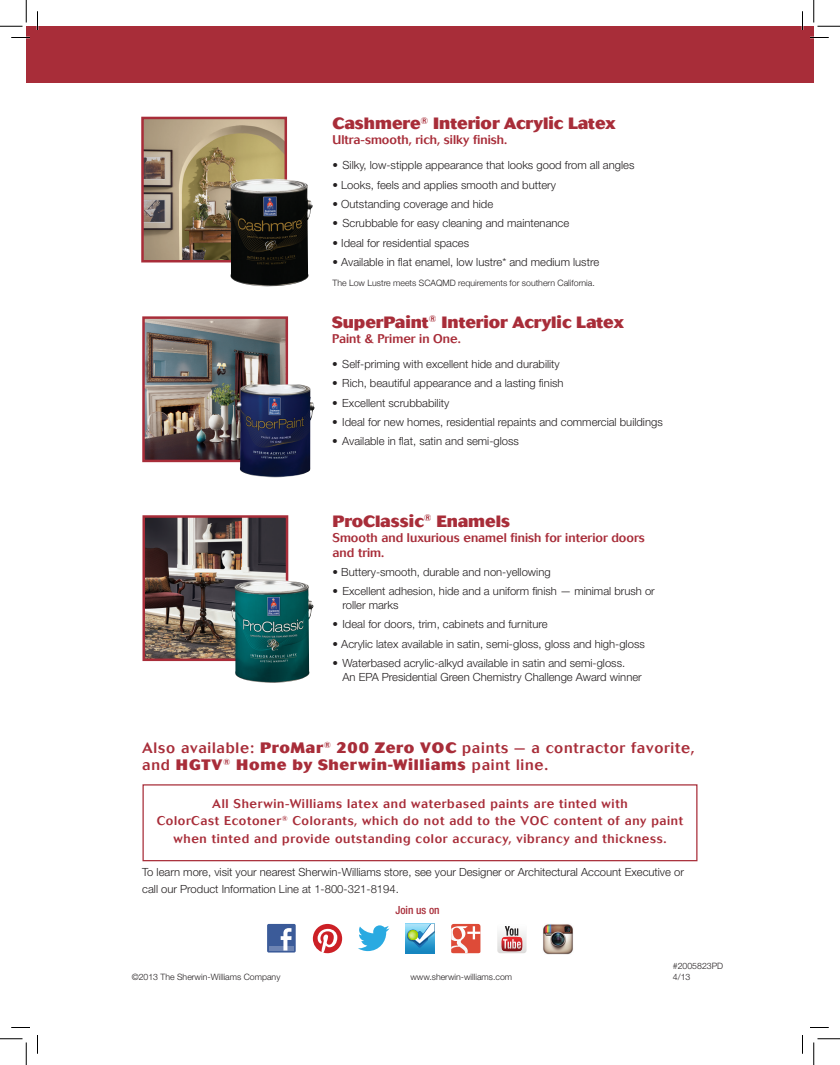
<style>
.page{position:relative;width:840px;height:1065px;background:#fff}
.page>*{position:absolute;margin:0;border:0;box-sizing:border-box;transform-origin:0 0}
.sub{font:800 16.25px "Cosmos";color:#a82d39}
.t1{font:500 15px/17.5px "Cosmos";letter-spacing:.05em;color:#a82d39}
.sub2{font:500 12.5px/17.5px "Cosmos";letter-spacing:.05em;color:#a82d39;text-align:center}
.sub2-2{font:500 12.5px/15px "Cosmos";color:#a82d39}
.bullets{font:300 11.25px/13.8px "Helvetica Neue LT Std";color:#231f20}
.bullets-2{font:500 condensed 11.25px "Helvetica Neue LT Std";color:#a82d39}
.bullets-3{font:300 8.75px "Helvetica Neue LT Std";color:#231f20}
.bullets-4{font:300 8.75px "Helvetica Neue";color:#231f20}
.s1{font-weight:800}
</style>
<div class="page">
<img style="left:145px;top:518px;width:140px;height:140px">
<div style="left:142px;top:515px;width:146px;height:146px;border:2px solid #a82d39"></div>
<div style="left:26px;top:26px;width:788px;height:57px;background:#a82d39"></div>
<img style="left:145px;top:319px;width:140px;height:140px">
<div style="left:142px;top:316px;width:146px;height:146px;border:2px solid #a82d39"></div>
<img style="left:230px;top:580px;width:84px;height:103px">
<img style="left:236px;top:384px;width:79px;height:93px">
<img style="left:144px;top:120px;width:140px;height:139px">
<div style="left:141px;top:117px;width:146px;height:145px;border:2px solid #a82d39"></div>
<img style="left:226px;top:179px;width:87px;height:107px">
<div style="left:267px;top:924px;width:29px;height:29px;background:#3b5b99;border-radius:2px"></div>
<div style="left:269px;top:946px;width:25px;height:5px;background:#6d84b3"></div>
<svg style="left:281px;top:928px;width:11px;height:23px"></svg>
<div style="left:142px;top:784px;width:556px;height:77px;border:1px solid #a82d39"></div>
<svg style="left:313px;top:924px;width:29px;height:29px"></svg>
<svg style="left:358px;top:925px;width:31px;height:26px"></svg>
<img style="left:405px;top:948px;width:29px;height:5px">
<svg style="left:405px;top:924px;width:29px;height:24px"></svg>
<svg style="left:451px;top:924px;width:29px;height:29px"></svg>
<svg style="left:497px;top:926px;width:30px;height:27px"></svg>
<img style="left:543px;top:924px;width:30px;height:30px">
<svg style="left:11px;top:37px;width:19px;height:1px"></svg>
<svg style="left:810px;top:37px;width:19px;height:1px"></svg>
<svg style="left:11px;top:1027px;width:19px;height:1px"></svg>
<svg style="left:810px;top:1027px;width:19px;height:1px"></svg>
<svg style="left:37px;top:11px;width:1px;height:19px"></svg>
<svg style="left:37px;top:1035px;width:1px;height:19px"></svg>
<svg style="left:802px;top:11px;width:1px;height:19px"></svg>
<svg style="left:802px;top:1035px;width:1px;height:19px"></svg>
<svg style="left:0;top:0;width:27px;height:27px"></svg>
<svg style="left:0;top:1039px;width:27px;height:26px"></svg>
<svg style="left:814px;top:0;width:26px;height:27px"></svg>
<svg style="left:814px;top:1039px;width:26px;height:26px"></svg>
<p class="sub" style="left:332px;top:114px;width:285px">Cashmere<sup>®</sup> Interior Acrylic Latex</p>
<p class="sub2-2" style="left:332px;top:133px;width:176px">Ultra-smooth, rich, silky finish.</p>
<p class="bullets" style="left:332px;top:158px;width:303px">• Silky, low-stipple appearance that looks good from all angles</p>
<p class="bullets" style="left:332px;top:178px;width:225px">• Looks, feels and applies smooth and buttery</p>
<p class="bullets" style="left:332px;top:197px;width:162px">• Outstanding coverage and hide</p>
<p class="bullets" style="left:332px;top:216px;width:238px">• Scrubbable for easy cleaning and maintenance</p>
<p class="bullets" style="left:332px;top:236px;width:138px">• Ideal for residential spaces</p>
<p class="bullets" style="left:332px;top:255px;width:268px">• Available in flat enamel, low lustre* and medium lustre</p>
<p class="bullets-4" style="left:332px;top:275px;width:264px">The Low Lustre meets SCAQMD requirements for southern California.</p>
<p class="sub" style="left:332px;top:312px;width:293px">SuperPaint<sup>®</sup> Interior Acrylic Latex</p>
<p class="sub2-2" style="left:332px;top:331px;width:130px">Paint &amp; Primer in One.</p>
<p class="bullets" style="left:332px;top:357px;width:229px">• Self-priming with excellent hide and durability</p>
<p class="bullets" style="left:332px;top:376px;width:233px">• Rich, beautiful appearance and a lasting finish</p>
<p class="bullets" style="left:332px;top:395px;width:119px">• Excellent scrubbability</p>
<p class="bullets" style="left:332px;top:415px;width:332px">• Ideal for new homes, residential repaints and commercial buildings</p>
<p class="bullets" style="left:332px;top:434px;width:188px">• Available in flat, satin and semi-gloss</p>
<p class="sub" style="left:332px;top:511px;width:179px">ProClassic<sup>®</sup> Enamels</p>
<p class="sub2-2" style="left:332px;top:530px;width:314px">Smooth and luxurious enamel finish for interior doors and trim.</p>
<p class="bullets" style="left:332px;top:565px;width:220px">• Buttery-smooth, durable and non-yellowing</p>
<p class="bullets" style="left:342px;top:584px;width:314px;text-indent:-10px">• Excellent adhesion, hide and a uniform finish — minimal brush or roller marks</p>
<p class="bullets" style="left:332px;top:617px;width:217px">• Ideal for doors, trim, cabinets and furniture</p>
<p class="bullets" style="left:332px;top:637px;width:314px">• Acrylic latex available in satin, semi-gloss, gloss and high-gloss</p>
<p class="bullets" style="left:342px;top:656px;width:301px;text-indent:-10px">• Waterbased acrylic-alkyd available in satin and semi-gloss.<br>An EPA Presidential Green Chemistry Challenge Award winner</p>
<p class="t1" style="left:142px;top:739px;width:554px">Also available: <span class="s1">ProMar</span><sup>®</sup> <span class="s1">200 Zero VOC</span> paints — a contractor favorite, and <span class="s1">HGTV</span><sup>®</sup> <span class="s1">Home by Sherwin-Williams</span> paint line.</p>
<p class="sub2" style="left:157px;top:795px;width:528px">All Sherwin-Williams latex and waterbased paints are tinted with<br>ColorCast Ecotoner<sup>®</sup> Colorants, which do not add to the VOC content of any paint when tinted and provide outstanding color accuracy, vibrancy and thickness.</p>
<p class="bullets" style="left:142px;top:863px;width:543px;line-height:17.5px">To learn more, visit your nearest Sherwin-Williams store, see your Designer or Architectural Account Executive or call our Product Information Line at 1-800-321-8194.</p>
<p class="bullets-2" style="left:395px;top:903px;width:46px">Join us on</p>
<p class="bullets-3" style="left:673px;top:961px;width:52px">#2005823PD</p>
<p class="bullets-3" style="left:132px;top:971px;width:150px">©2013 The Sherwin-Williams Company</p>
<p class="bullets-3" style="left:410px;top:971px;width:103px">www.sherwin-williams.com</p>
<p class="bullets-3" style="left:673px;top:971px;width:19px">4/13</p>
</div>
